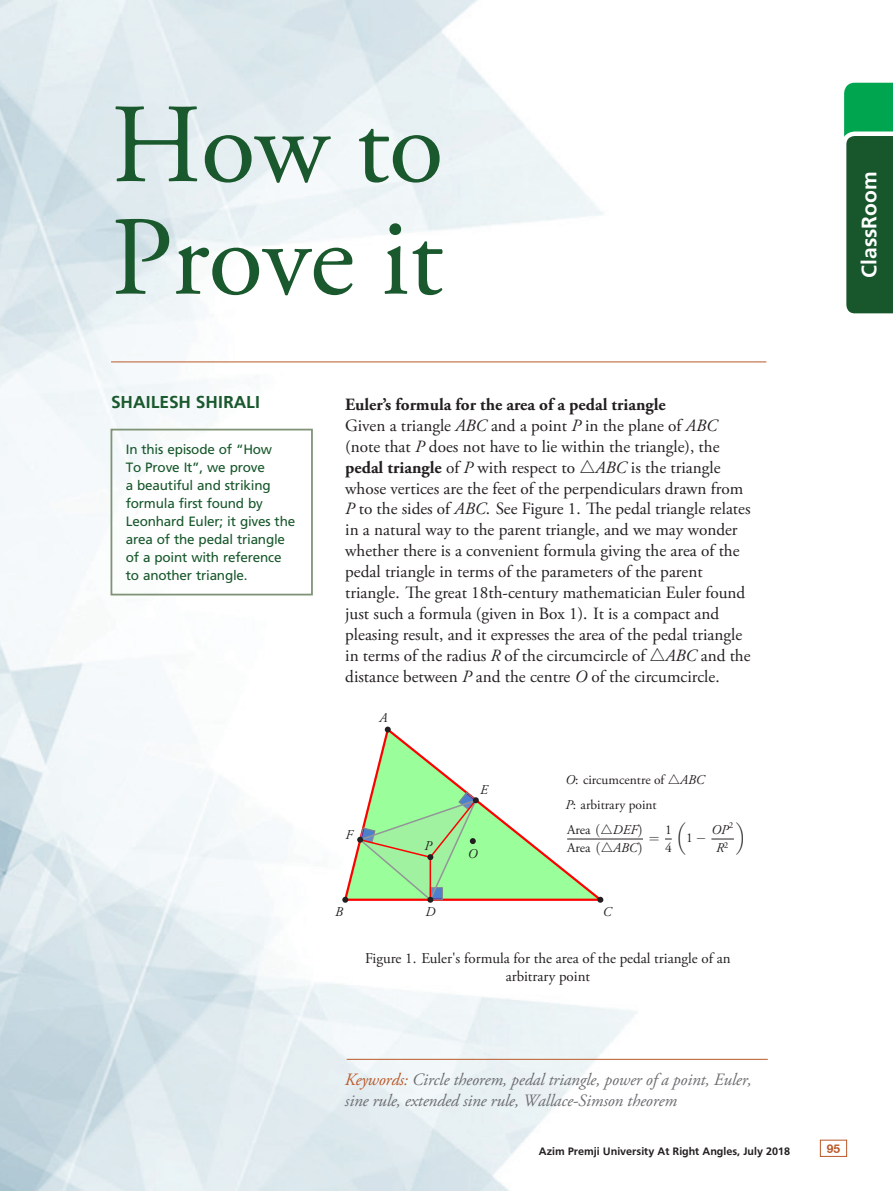
<style>
.page{position:relative;width:893px;height:1191px;background:#fff}
.page>*{position:absolute;margin:0;border:0;box-sizing:border-box;transform-origin:0 0}
.ArtTit{font:112.5px/112.5px "Adobe Garamond Pro";letter-spacing:-.01em;color:#1a582d}
.t1{font:700 21px "Frutiger";color:#fff}
.ArtAut{font:700 18px "Frutiger";letter-spacing:-.01em;color:#1a582d}
.t2{font:17.25px/20.9px "Adobe Garamond Pro";color:#231f20}
.KW{font:italic 17.25px/20.7px "Adobe Garamond Pro";letter-spacing:-.01em;color:#6c6d70}
.t3{font:15px/18px "Adobe Garamond Pro";color:#231f20;text-align:center}
.ArtIntro{font:13.5px/18px "Frutiger";letter-spacing:-.015em;color:#17572b}
.t4{font:13.5px/24.9px "Adobe Garamond Pro";color:#231f20}
.t5{font:italic 13.5px/17.9px "Adobe Garamond Pro";color:#231f20;text-align:center}
.t6{font:13.5px "CMEX9";color:#231f20}
.t7{font:13.5px "CMR9";color:#231f20}
.t8{font:700 12px "Helvetica Neue CE";color:#b95929}
.t9{font:700 11.25px "Frutiger";color:#231f20}
.s1{font-weight:700}
.s2{font-style:italic}
.s3{font-family:"CMSY10";font-size:18px}
.s4{font-family:"CMSY9"}
.s5{font-family:"CMR9"}
.s6{color:#b95929}
</style>
<div class="page">
<img style="left:0;top:0;width:680px;height:1190px">
<div style="left:820px;top:1139px;width:27px;height:17px;border:1px solid #b95929"></div>
<svg style="left:844px;top:83px;width:49px;height:231px;background:#20713f"></svg>
<hr style="left:347px;top:1058px;width:421px;height:1px;background:#b95929">
<svg style="left:342px;top:725px;width:265px;height:177px"></svg>
<svg style="left:342px;top:896px;width:6px;height:6px"></svg>
<svg style="left:597px;top:896px;width:6px;height:6px"></svg>
<svg style="left:385px;top:726px;width:6px;height:6px"></svg>
<svg style="left:357px;top:791px;width:122px;height:111px;background:#a1e598"></svg>
<hr style="left:567px;top:838px;width:76px;height:1px;background:#231f20">
<svg style="left:711px;top:838px;width:23px;height:1px"></svg>
<hr style="left:111px;top:361px;width:655px;height:1px;background:#b95929">
<div style="left:111px;top:429px;width:202px;height:166px;border:2px solid #7f9477"></div>
<p class="ArtTit" style="left:111px;top:93px;width:334px">How to<br>Prove it</p>
<p class="t1" style="left:857px;top:278px;width:108px;rotate:-90deg">ClassRoom</p>
<p class="ArtAut" style="left:111px;top:392px;width:151px">SHAILESH SHIRALI</p>
<p class="ArtIntro" style="left:126px;top:440px;width:171px">In this episode of “How<br>To Prove It”, we prove<br>a beautiful and striking formula first found by<br>Leonhard Euler; it gives the area of the pedal triangle of a point with reference to another triangle.</p>
<p class="t2" style="left:345px;top:394px;width:407px"><span class="s1">Euler’s formula for the area of a pedal triangle<br></span>Given a triangle <span class="s2">ABC</span> and a point <span class="s2">P</span> in the plane of <span class="s2">ABC </span>(note that <span class="s2">P</span> does not have to lie within the triangle), the <span class="s1">pedal triangle</span> of <span class="s2">P</span> with respect to <span class="s3">△</span><span class="s2">ABC</span> is the triangle whose vertices are the feet of the perpendiculars drawn from <span class="s2">P</span> to the sides of <span class="s2">ABC</span>. See Figure 1. The pedal triangle relates in a natural way to the parent triangle, and we may wonder whether there is a convenient formula giving the area of the pedal triangle in terms of the parameters of the parent triangle. The great 18th-century mathematician Euler found just such a formula (given in Box 1). It is a compact and pleasing result, and it expresses the area of the pedal triangle in terms of the radius <span class="s2">R</span> of the circumcircle of <span class="s3">△</span><span class="s2">ABC</span> and the distance between <span class="s2">P</span> and the centre <span class="s2">O</span> of the circumcircle.</p>
<p class="t5" style="left:380px;top:709px;width:10px">A</p>
<p class="t5" style="left:346px;top:825px;width:9px">F</p>
<p class="t5" style="left:425px;top:836px;width:9px">P</p>
<p class="t5" style="left:480px;top:781px;width:9px">E</p>
<p class="t5" style="left:468px;top:844px;width:11px">O</p>
<p class="t4" style="left:565px;top:767px;width:141px"><span class="s2">O</span>: circumcentre of <span class="s4">△</span><span class="s2">ABC<br>P</span>: arbitrary point<br>Area <span class="s5">(</span><span class="s4">△</span><span class="s2">DEF</span><span class="s5">)</span></p>
<p class="t4" style="left:567px;top:835px;width:77px">Area <span class="s5">(</span><span class="s4">△</span><span class="s2">ABC</span><span class="s5">)</span></p>
<p class="t4" style="left:665px;top:821px;width:8px;line-height:17.9px">1<br>4</p>
<p class="t6" style="left:676px;top:811px;width:12px">(</p>
<p class="t4" style="left:686px;top:826px;width:22px">1<span class="s4">−</span></p>
<p class="t5" style="left:711px;top:820px;width:23px">OP<sup>2<br></sup>R<sup>2</sup></p>
<p class="t6" style="left:736px;top:811px;width:12px">)</p>
<p class="t7" style="left:649px;top:832px;width:12px">=</p>
<p class="t5" style="left:335px;top:903px;width:9px">B</p>
<p class="t5" style="left:603px;top:903px;width:10px">C</p>
<p class="t5" style="left:425px;top:903px;width:11px">D</p>
<p class="t3" style="left:365px;top:950px;width:367px">Figure 1. Euler's formula for the area of the pedal triangle of an arbitrary point</p>
<p class="KW" style="left:345px;top:1069px;width:408px"><span class="s6">Keywords:</span> Circle theorem, pedal triangle, power of a point, Euler, sine rule, extended sine rule, Wallace-Simson theorem</p>
<p class="t9" style="left:539px;top:1144px;width:253px">Azim Premji University At Right Angles, July 2018</p>
<p class="t8" style="left:827px;top:1140px;width:15px">95</p>
</div>
